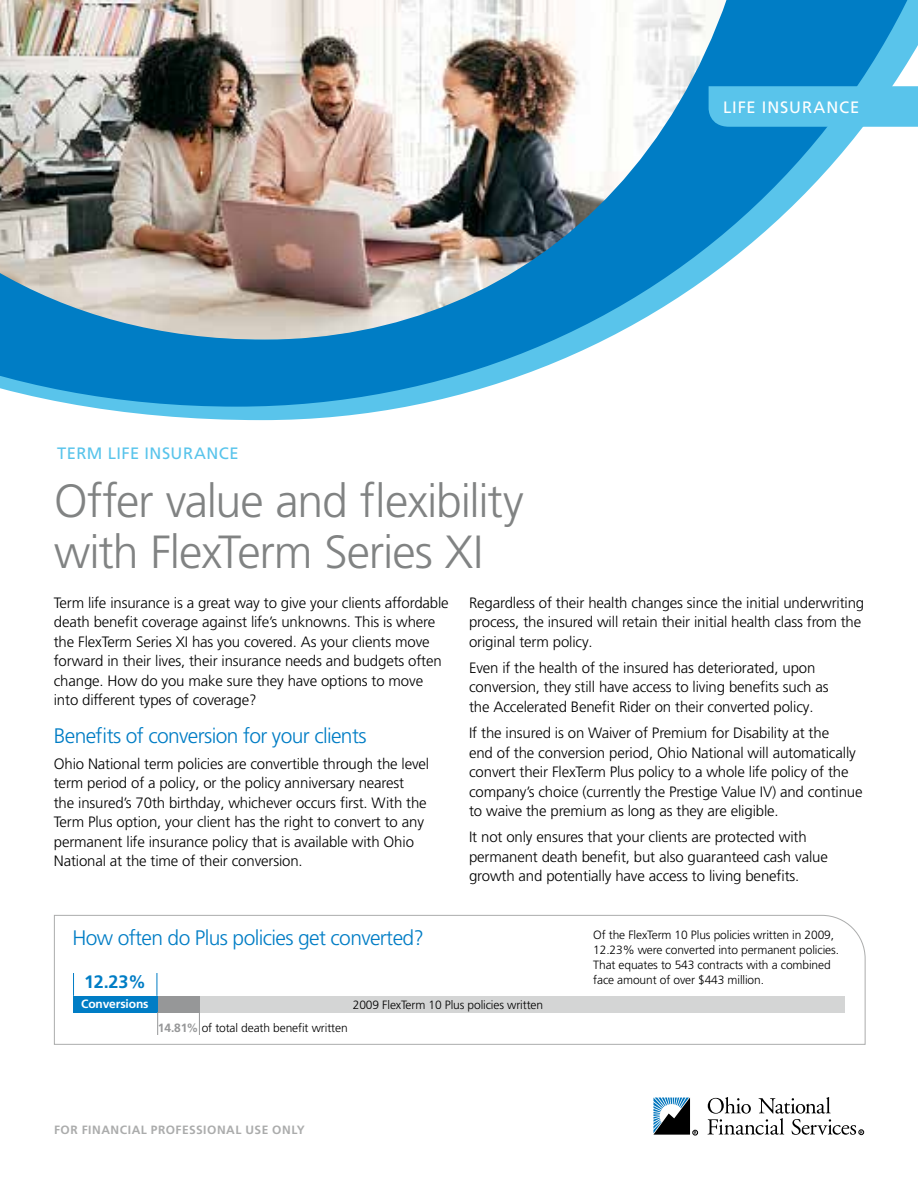
<style>
.page{position:relative;width:918px;height:1188px;background:#fff}
.page>*{position:absolute;margin:0;border:0;box-sizing:border-box;transform-origin:0 0}
.t1{font:300 46.5px/51px "Frutiger LT Pro";letter-spacing:-.025em;color:#818383}
.t2{font:300 21px "Frutiger LT Pro";letter-spacing:-.03em;color:#007dc5}
.t3{font:700 18px "Frutiger LT Pro";color:#007dc5}
.t4{font:16.5px "Frutiger LT Pro";letter-spacing:.03em;color:#59c4eb}
.t5{font:16.5px "Frutiger LT Pro";letter-spacing:.055em;color:#fff}
.t6{font:300 15px/19.5px "Frutiger LT Pro";letter-spacing:-.01em;color:#000}
.t7{font:300 12px/15px "Frutiger LT Pro";letter-spacing:-.01em;color:#000}
.t8{font:700 12px "Frutiger LT Pro";letter-spacing:.045em;color:#abacac}
.t9{font:700 12px "Frutiger LT Pro";letter-spacing:-.01em;color:#fff}
.s1{font-weight:700;color:#969798}
</style>
<div class="page">
<svg style="left:90px;top:407px;width:314px;height:13px;fill:#59c4eb"></svg>
<img style="left:0;top:0;width:918px;height:407px">
<div style="left:709px;top:86px;width:209px;height:41px;background:#59c4eb"></div>
<svg style="left:653px;top:1098px;width:45px;height:37px"></svg>
<svg style="left:708px;top:1097px;width:156px;height:38px"></svg>
<svg style="left:54px;top:915px;width:812px;height:130px"></svg>
<div style="left:73px;top:996px;width:772px;height:16px;background:#d4d5d5"></div>
<div style="left:73px;top:996px;width:127px;height:16px;background:#969798"></div>
<div style="left:73px;top:996px;width:85px;height:16px;background:#007dc5"></div>
<svg style="left:157px;top:1012px;width:1px;height:23px"></svg>
<svg style="left:73px;top:973px;width:1px;height:23px"></svg>
<svg style="left:199px;top:1012px;width:1px;height:23px"></svg>
<svg style="left:157px;top:973px;width:1px;height:23px"></svg>
<p class="t4" style="left:57px;top:443px;width:183px">TERM LIFE INSURANCE</p>
<h1 class="t1" style="left:54px;top:475px;width:471px">Offer value and flexibility with FlexTerm Series XI</h1>
<p class="t5" style="left:723px;top:97px;width:138px">LIFE INSURANCE</p>
<p class="t6" style="left:54px;top:593px;width:397px">Term life insurance is a great way to give your clients affordable death benefit coverage against life’s unknowns. This is where the FlexTerm Series XI has you covered. As your clients move forward in their lives, their insurance needs and budgets often change. How do you make sure they have options to move into different types of coverage?</p>
<h2 class="t2" style="left:54px;top:723px;width:314px">Benefits of conversion for your clients</h2>
<p class="t6" style="left:54px;top:754px;width:377px">Ohio National term policies are convertible through the level term period of a policy, or the policy anniversary nearest<br>the insured’s 70th birthday, whichever occurs first. With the Term Plus option, your client has the right to convert to any permanent life insurance policy that is available with Ohio National at the time of their conversion.</p>
<h2 class="t2" style="left:72px;top:926px;width:353px">How often do Plus policies get converted?</h2>
<p class="t3" style="left:84px;top:971px;width:64px">12.23%</p>
<p class="t6" style="left:469px;top:593px;width:397px">Regardless of their health changes since the initial underwriting process, the insured will retain their initial health class from the original term policy.</p>
<p class="t6" style="left:469px;top:658px;width:361px">Even if the health of the insured has deteriorated, upon conversion, they still have access to living benefits such as the Accelerated Benefit Rider on their converted policy.</p>
<p class="t6" style="left:469px;top:723px;width:395px">If the insured is on Waiver of Premium for Disability at the<br>end of the conversion period, Ohio National will automatically convert their FlexTerm Plus policy to a whole life policy of the company’s choice (currently the Prestige Value IV) and continue to waive the premium as long as they are eligible.</p>
<p class="t6" style="left:469px;top:828px;width:360px">It not only ensures that your clients are protected with permanent death benefit, but also guaranteed cash value growth and potentially have access to living benefits.</p>
<p class="t7" style="left:593px;top:927px;width:247px">Of the FlexTerm 10 Plus policies written in 2009, 12.23% were converted into permanent policies.<br>That equates to 543 contracts with a combined face amount of over $443 million.</p>
<p class="t9" style="left:81px;top:997px;width:69px">Conversions</p>
<p class="t7" style="left:353px;top:997px;width:192px">2009 FlexTerm 10 Plus policies written</p>
<p class="t7" style="left:158px;top:1020px;width:191px"><span class="s1">14.81%</span> of total death benefit written</p>
<p class="t8" style="left:54px;top:1123px;width:252px">FOR FINANCIAL PROFESSIONAL USE ONLY</p>
</div>
